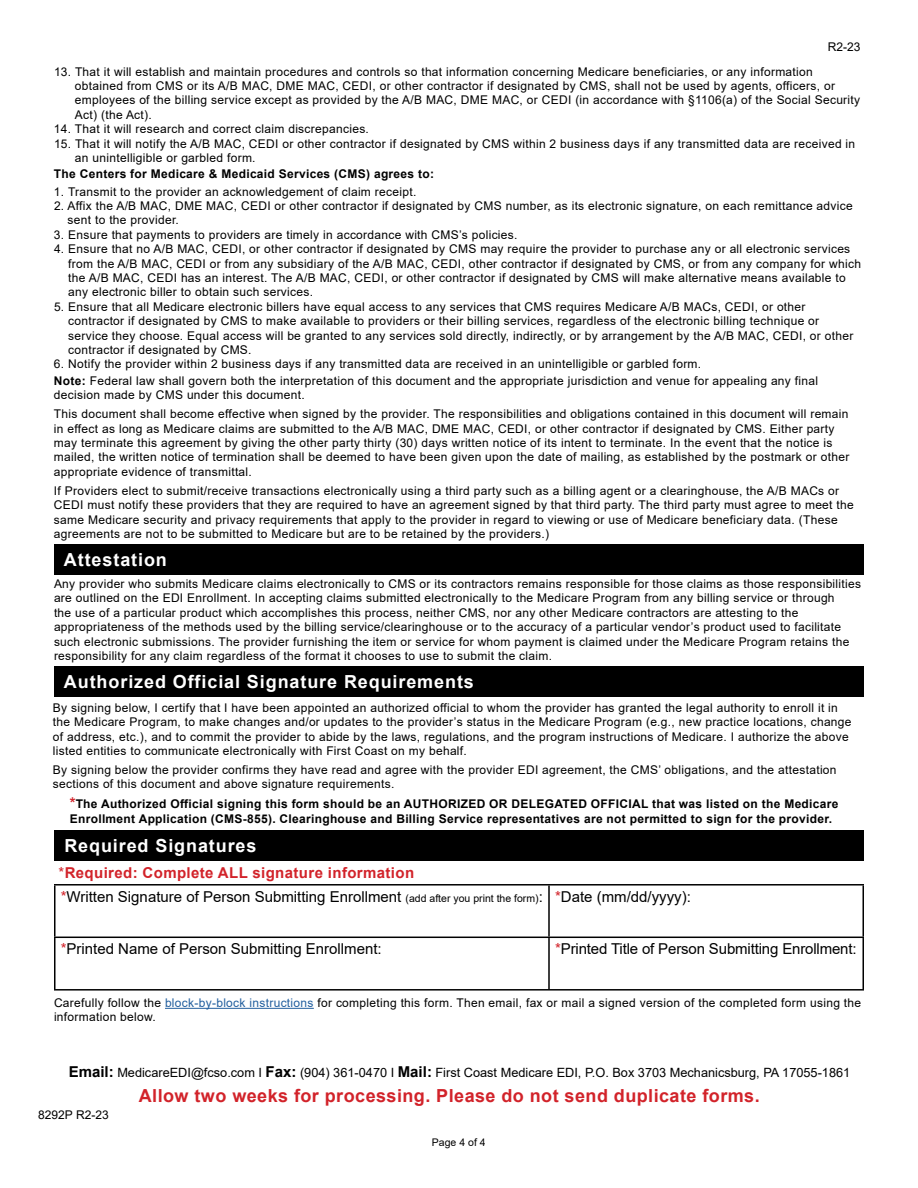
<style>
.page{position:relative;width:918px;height:1188px;background:#fff}
.page>*{position:absolute;margin:0;border:0;box-sizing:border-box;transform-origin:0 0}
.t1{font:700 18px "Arial";letter-spacing:.05em;color:#fff}
.t2{font:700 18px "Arial";letter-spacing:.025em;color:#d2232a}
.t3{font:15px "Arial";color:#000}
.t4{font:700 15px "Arial";letter-spacing:.025em;color:#d2232a}
.t5{font:12.75px "Arial";color:#000}
.t6{font:12px/14.4px "Arial";letter-spacing:.025em;color:#000}
.t7{font:700 12px/14.4px "Arial";letter-spacing:.025em;color:#000}
.t8{font:12px "Arial";color:#000}
.t9{font:10.5px "Arial";color:#000}
.s1{font-weight:700}
.s2{font-size:15px;color:#d2232a}
.s3{font-weight:400}
.s4{color:#d2232a}
.s5{font-size:10.5px}
.s6{color:#215e9e}
.s7{font-weight:700;font-size:15px}
</style>
<div class="page">
<div style="left:54px;top:544px;width:810px;height:30px;background:#000"></div>
<div style="left:54px;top:666px;width:810px;height:31px;background:#000"></div>
<div style="left:54px;top:831px;width:810px;height:30px;background:#000"></div>
<hr style="left:54px;top:884px;width:495px;height:2px;background:#000">
<hr style="left:54px;top:886px;width:2px;height:51px;background:#000">
<hr style="left:548px;top:886px;width:2px;height:51px;background:#000">
<hr style="left:862px;top:886px;width:2px;height:51px;background:#000">
<hr style="left:54px;top:937px;width:495px;height:1px;background:#000">
<hr style="left:54px;top:938px;width:2px;height:51px;background:#000">
<hr style="left:549px;top:937px;width:315px;height:1px;background:#000">
<hr style="left:548px;top:938px;width:2px;height:51px;background:#000">
<hr style="left:862px;top:938px;width:2px;height:51px;background:#000">
<hr style="left:54px;top:989px;width:495px;height:2px;background:#000">
<hr style="left:549px;top:989px;width:315px;height:2px;background:#000">
<hr style="left:549px;top:884px;width:315px;height:2px;background:#000">
<hr style="left:165px;top:1008px;width:149px;height:1px;background:#215e9e">
<p class="t6" style="left:828px;top:39px;width:34px">R2-23</p>
<p class="t6" style="left:75px;top:64px;width:787px;text-indent:-21px">13. That it will establish and maintain procedures and controls so that information concerning Medicare beneficiaries, or any information obtained from CMS or its A/B MAC, DME MAC, CEDI, or other contractor if designated by CMS, shall not be used by agents, officers, or employees of the billing service except as provided by the A/B MAC, DME MAC, or CEDI (in accordance with §1106(a) of the Social Security Act) (the Act).</p>
<p class="t6" style="left:54px;top:122px;width:316px">14. That it will research and correct claim discrepancies.</p>
<p class="t6" style="left:75px;top:136px;width:782px;text-indent:-21px">15. That it will notify the A/B MAC, CEDI or other contractor if designated by CMS within 2 business days if any transmitted data are received in an unintelligible or garbled form.</p>
<p class="t7" style="left:54px;top:167px;width:382px">The Centers for Medicare &amp; Medicaid Services (CMS) agrees to:</p>
<p class="t6" style="left:54px;top:184px;width:364px">1. Transmit to the provider an acknowledgement of claim receipt.</p>
<p class="t6" style="left:68px;top:199px;width:787px;text-indent:-14px">2. Affix the A/B MAC, DME MAC, CEDI or other contractor if designated by CMS number, as its electronic signature, on each remittance advice sent to the provider.</p>
<p class="t6" style="left:54px;top:227px;width:465px">3. Ensure that payments to providers are timely in accordance with CMS’s policies.</p>
<p class="t6" style="left:68px;top:242px;width:794px;text-indent:-14px">4. Ensure that no A/B MAC, CEDI, or other contractor if designated by CMS may require the provider to purchase any or all electronic services from the A/B MAC, CEDI or from any subsidiary of the A/B MAC, CEDI, other contractor if designated by CMS, or from any company for which the A/B MAC, CEDI has an interest. The A/B MAC, CEDI, or other contractor if designated by CMS will make alternative means available to any electronic biller to obtain such services.</p>
<p class="t6" style="left:68px;top:299px;width:787px;text-indent:-14px">5. Ensure that all Medicare electronic billers have equal access to any services that CMS requires Medicare A/B MACs, CEDI, or other contractor if designated by CMS to make available to providers or their billing services, regardless of the electronic billing technique or service they choose. Equal access will be granted to any services sold directly, indirectly, or by arrangement by the A/B MAC, CEDI, or other contractor if designated by CMS.</p>
<p class="t6" style="left:54px;top:357px;width:649px">6. Notify the provider within 2 business days if any transmitted data are received in an unintelligible or garbled form.</p>
<p class="t6" style="left:54px;top:373px;width:766px"><span class="s1">Note:</span> Federal law shall govern both the interpretation of this document and the appropriate jurisdiction and venue for appealing any final decision made by CMS under this document.</p>
<p class="t6" style="left:54px;top:407px;width:797px">This document shall become effective when signed by the provider. The responsibilities and obligations contained in this document will remain in effect as long as Medicare claims are submitted to the A/B MAC, DME MAC, CEDI, or other contractor if designated by CMS. Either party may terminate this agreement by giving the other party thirty (30) days written notice of its intent to terminate. In the event that the notice is mailed, the written notice of termination shall be deemed to have been given upon the date of mailing, as established by the postmark or other appropriate evidence of transmittal.</p>
<p class="t6" style="left:54px;top:483px;width:801px">If Providers elect to submit/receive transactions electronically using a third party such as a billing agent or a clearinghouse, the A/B MACs or CEDI must notify these providers that they are required to have an agreement signed by that third party. The third party must agree to meet the same Medicare security and privacy requirements that apply to the provider in regard to viewing or use of Medicare beneficiary data. (These agreements are not to be submitted to Medicare but are to be retained by the providers.)</p>
<p class="t1" style="left:64px;top:547px;width:104px">Attestation</p>
<p class="t6" style="left:54px;top:577px;width:809px">Any provider who submits Medicare claims electronically to CMS or its contractors remains responsible for those claims as those responsibilities are outlined on the EDI Enrollment. In accepting claims submitted electronically to the Medicare Program from any billing service or through<br>the use of a particular product which accomplishes this process, neither CMS, nor any other Medicare contractors are attesting to the appropriateness of the methods used by the billing service/clearinghouse or to the accuracy of a particular vendor’s product used to facilitate such electronic submissions. The provider furnishing the item or service for whom payment is claimed under the Medicare Program retains the responsibility for any claim regardless of the format it chooses to use to submit the claim.</p>
<p class="t1" style="left:64px;top:669px;width:411px">Authorized Official Signature Requirements</p>
<p class="t6" style="left:53px;top:700px;width:800px">By signing below, I certify that I have been appointed an authorized official to whom the provider has granted the legal authority to enroll it in the Medicare Program, to make changes and/or updates to the provider’s status in the Medicare Program (e.g., new practice locations, change of address, etc.), and to commit the provider to abide by the laws, regulations, and the program instructions of Medicare. I authorize the above listed entities to communicate electronically with First Coast on my behalf.</p>
<p class="t6" style="left:53px;top:762px;width:785px">By signing below the provider confirms they have read and agree with the provider EDI agreement, the CMS’ obligations, and the attestation sections of this document and above signature requirements.</p>
<p class="t7" style="left:70px;top:797px;width:770px"><span class="s2">*</span>The Authorized Official signing this form should be an AUTHORIZED OR DELEGATED OFFICIAL that was listed on the Medicare<br>Enrollment Application (CMS-855). Clearinghouse and Billing Service representatives are not permitted to sign for the provider.</p>
<p class="t1" style="left:64px;top:833px;width:194px">Required Signatures</p>
<p class="t4" style="left:58px;top:862px;width:357px"><span class="s3">*</span>Required: Complete ALL signature information</p>
<p class="t3" style="left:61px;top:886px;width:484px"><span class="s4">*</span>Written Signature of Person Submitting Enrollment <span class="s5">(add after you print the form)</span>:</p>
<p class="t3" style="left:555px;top:886px;width:137px"><span class="s4">*</span>Date (mm/dd/yyyy):</p>
<p class="t3" style="left:61px;top:939px;width:322px"><span class="s4">*</span>Printed Name of Person Submitting Enrollment:</p>
<p class="t3" style="left:555px;top:939px;width:303px"><span class="s4">*</span>Printed Title of Person Submitting Enrollment:</p>
<p class="t6" style="left:54px;top:996px;width:809px">Carefully follow the <span class="s6">block-by-block instructions</span> for completing this form. Then email, fax or mail a signed version of the completed form using the information below.</p>
<p class="t5" style="left:69px;top:1064px;width:783px"><span class="s7">Email:</span> MedicareEDI@fcso.com I <span class="s7">Fax:</span> (904) 361-0470 I <span class="s7">Mail:</span> First Coast Medicare EDI, P.O. Box 3703 Mechanicsburg, PA 17055-1861</p>
<p class="t2" style="left:139px;top:1083px;width:622px">Allow two weeks for processing. Please do not send duplicate forms.</p>
<p class="t8" style="left:38px;top:1107px;width:72px">8292P R2-23</p>
<p class="t9" style="left:432px;top:1135px;width:55px">Page 4 of 4</p>
</div>
